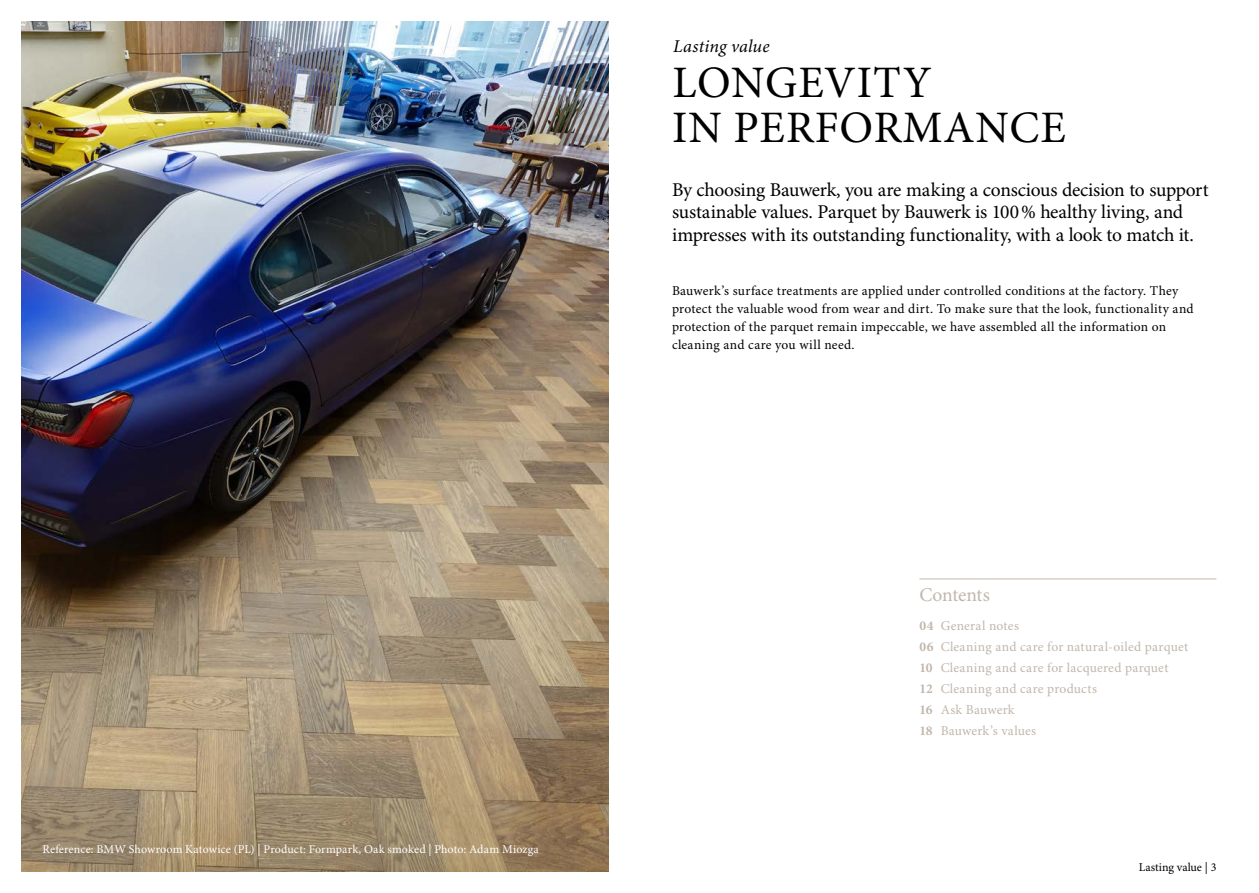
<style>
.page{position:relative;width:1259px;height:893px;background:#fff}
.page>*{position:absolute;margin:0;border:0;box-sizing:border-box;transform-origin:0 0}
.t1{font:45px/45px "Minion Pro";letter-spacing:.02em;color:#000}
.t2{font:19.5px/22.5px "Minion Pro";letter-spacing:-.015em;color:#000}
.t3{font:19.5px "Minion Pro";letter-spacing:-.005em;color:#c2b7ac}
.t4{font:italic 18px "Minion Pro";letter-spacing:.01em;color:#000}
.t5{font:13.5px/18px "Minion Pro";letter-spacing:.015em;color:#000}
.t6{font:13.5px/21px "Minion Pro";letter-spacing:.015em;color:#c2b7ac}
.t7{font:12px "Minion Pro";letter-spacing:.005em;color:#fff}
.t8{font:12px "Minion Pro";color:#000}
.s1{font-weight:700}
</style>
<div class="page">
<img style="left:21px;top:21px;width:587px;height:851px">
<hr style="left:919px;top:579px;width:297px;height:1px;background:#c2b7ac">
<p class="t7" style="left:43px;top:842px;width:498px">Reference: BMW Showroom Katowice (PL) | Product: Formpark, Oak smoked | Photo: Adam Miozga</p>
<h3 class="t4" style="left:673px;top:35px;width:98px">Lasting value</h3>
<h1 class="t1" style="left:672px;top:61px;width:395px">LONGEVITY<br>IN PERFORMANCE</h1>
<h2 class="t2" style="left:672px;top:179px;width:538px">By choosing Bauwerk, you are making a conscious decision to support sustainable values. Parquet by Bauwerk is 100% healthy living, and impresses with its outstanding functionality, with a look to match it.</h2>
<p class="t5" style="left:672px;top:282px;width:523px">Bauwerk’s surface treatments are applied under controlled conditions at the factory. They protect the valuable wood from wear and dirt. To make sure that the look, functionality and protection of the parquet remain impeccable, we have assembled all the information on cleaning and care you will need.</p>
<h2 class="t3" style="left:919px;top:583px;width:72px">Contents</h2>
<p class="t6" style="left:919px;top:616px;width:270px"><span class="s1">04</span> General notes<br><span class="s1">06</span> Cleaning and care for natural-oiled parquet<br><span class="s1">10</span> Cleaning and care for lacquered parquet<br><span class="s1">12</span> Cleaning and care products<br><span class="s1">16</span> Ask Bauwerk<br><span class="s1">18</span> Bauwerk’s values</p>
<p class="t8" style="left:1139px;top:860px;width:79px">Lasting value | 3</p>
</div>
